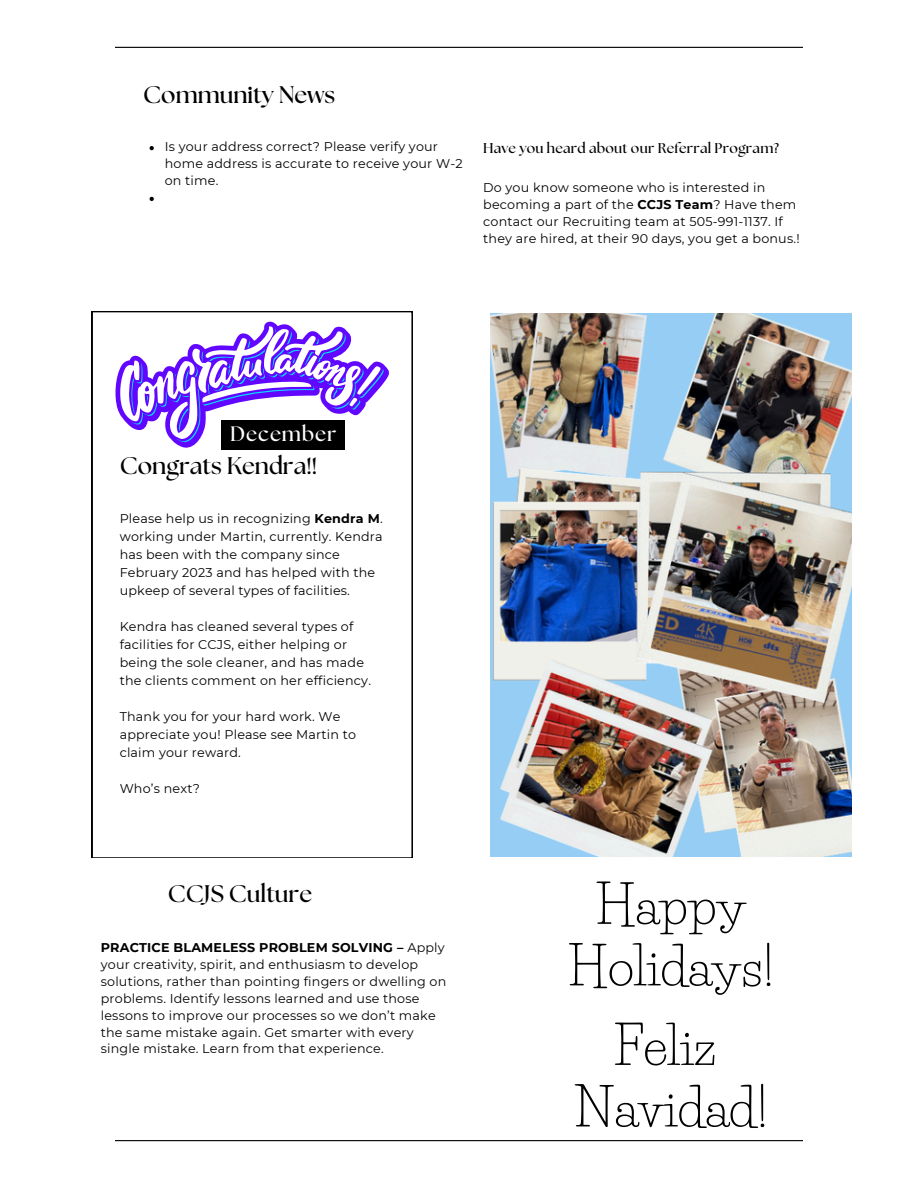
<style>
.page{position:relative;width:918px;height:1188px;background:#fff}
.page>*{position:absolute;margin:0;border:0;box-sizing:border-box;transform-origin:0 0}
.t1{font:51.6px/61.5px "Life Savers";color:#000;text-align:center}
.t2{font:700 24px "The Seasons";color:#000}
.t3{font:700 20.85px "The Seasons";letter-spacing:.04em;color:#fff}
.t4{font:700 14.25px "The Seasons";letter-spacing:.015em;color:#000}
.t5{font:12.75px/17px "Montserrat";letter-spacing:.015em;color:#000}
.s1{font-weight:700}
</style>
<div class="page">
<hr style="left:115px;top:47px;width:688px;height:1px;background:#000">
<hr style="left:115px;top:1140px;width:688px;height:1px;background:#000">
<svg style="left:150px;top:146px;width:4px;height:4px"></svg>
<svg style="left:150px;top:197px;width:4px;height:4px"></svg>
<svg style="left:92px;top:311px;width:320px;height:547px"></svg>
<svg style="left:115px;top:322px;width:274px;height:126px"></svg>
<img style="left:490px;top:313px;width:361px;height:544px">
<div style="left:221px;top:420px;width:124px;height:29px;background:#000"></div>
<p class="t2" style="left:143px;top:84px;width:193px">Community News</p>
<p class="t5" style="left:165px;top:138px;width:299px">Is your address correct? Please verify your home address is accurate to receive your W-2 on time.</p>
<p class="t4" style="left:483px;top:142px;width:297px">Have you heard about our Referral Program?</p>
<p class="t5" style="left:483px;top:179px;width:318px">Do you know someone who is interested in becoming a part of the <span class="s1">CCJS Team</span>? Have them contact our Recruiting team at 505-991-1137. If they are hired, at their 90 days, you get a bonus.!</p>
<p class="t3" style="left:230px;top:424px;width:108px">December</p>
<p class="t2" style="left:120px;top:455px;width:199px">Congrats Kendra!!</p>
<p class="t5" style="left:120px;top:509px;width:265px;line-height:18px">Please help us in recognizing <span class="s1">Kendra M</span>. working under Martin, currently. Kendra has been with the company since February 2023 and has helped with the upkeep of several types of facilities.</p>
<p class="t5" style="left:120px;top:617px;width:253px;line-height:18px">Kendra has cleaned several types of facilities for CCJS, either helping or being the sole cleaner, and has made the clients comment on her efficiency.</p>
<p class="t5" style="left:120px;top:707px;width:238px;line-height:18px">Thank you for your hard work. We appreciate you! Please see Martin to claim your reward.</p>
<p class="t5" style="left:120px;top:780px;width:82px">Who’s next?</p>
<p class="t2" style="left:168px;top:883px;width:146px">CCJS Culture</p>
<p class="t5" style="left:101px;top:939px;width:347px"><span class="s1">PRACTICE BLAMELESS PROBLEM SOLVING –</span> Apply your creativity, spirit, and enthusiasm to develop solutions, rather than pointing fingers or dwelling on problems. Identify lessons learned and use those lessons to improve our processes so we don’t make the same mistake again. Get smarter with every single mistake. Learn from that experience.</p>
<p class="t1" style="left:568px;top:874px;width:208px">Happy<br>Holidays!</p>
<p class="t1" style="left:574px;top:1016px;width:196px">Feliz<br>Navidad!</p>
</div>
